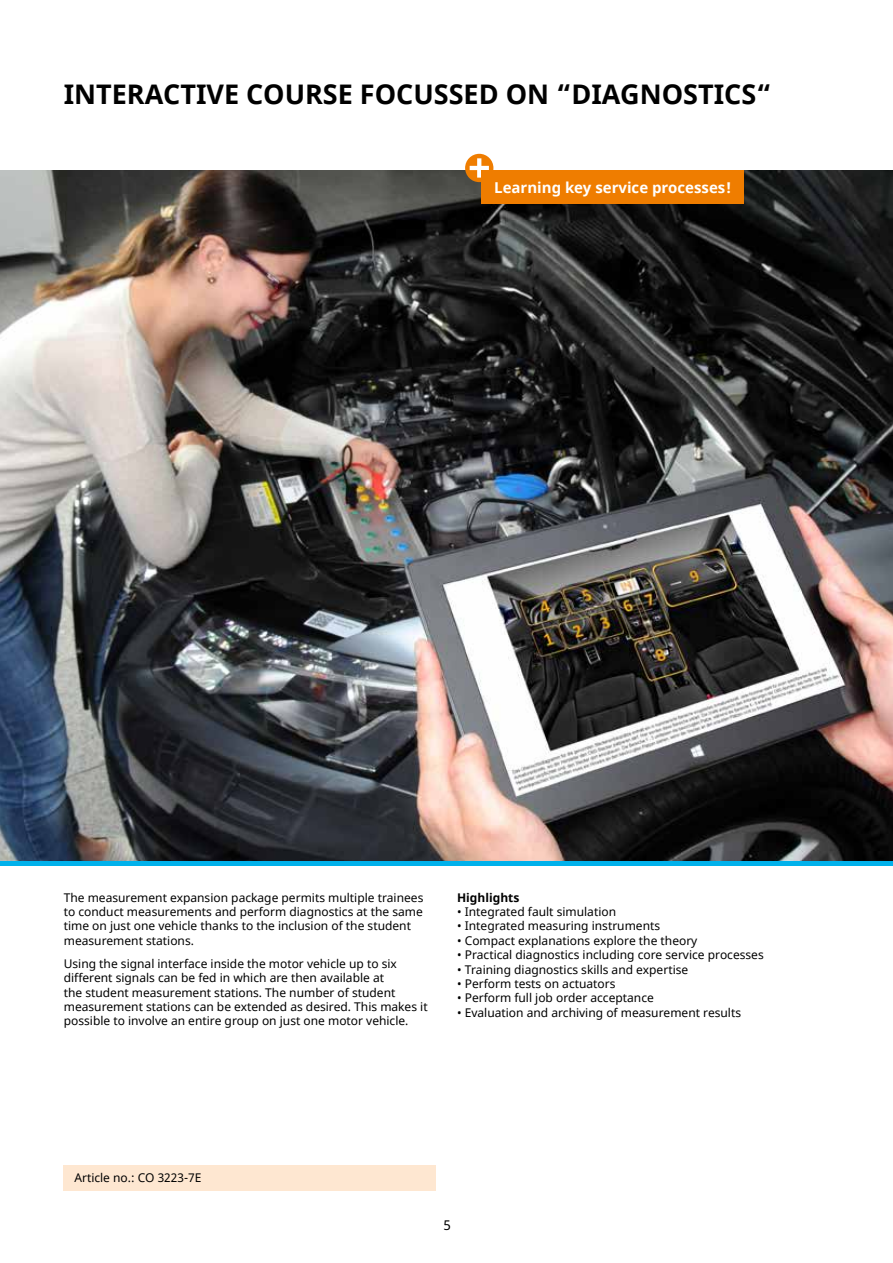
<style>
.page{position:relative;width:893px;height:1263px;background:#fff}
.page>*{position:absolute;margin:0;border:0;box-sizing:border-box;transform-origin:0 0}
.t1{font:700 27px "Noto Sans";color:#000}
.t2{font:700 15px "Noto Sans";color:#fff}
.t3{font:13.5px "Noto Sans";color:#000}
.t4{font:12px/14.4px "Noto Sans";color:#000}
.t5{font:700 12px "Noto Sans";color:#000}
</style>
<div class="page">
<img style="left:0;top:170px;width:893px;height:691px">
<hr style="left:0;top:861px;width:893px;height:4px;background:#00b1eb">
<div style="left:465px;top:154px;width:28px;height:28px;background:#ef7d00;border-radius:50%"></div>
<svg style="left:470px;top:158px;width:19px;height:20px"></svg>
<div style="left:481px;top:170px;width:263px;height:33px;background:#ef7d00"></div>
<div style="left:64px;top:1165px;width:372px;height:26px;background:#fee7d1"></div>
<h1 class="t1" style="left:64px;top:75px;width:709px">INTERACTIVE COURSE FOCUSSED ON “DIAGNOSTICS“</h1>
<p class="t2" style="left:494px;top:176px;width:239px">Learning key service processes!</p>
<p class="t4" style="left:64px;top:890px;width:361px">The measurement expansion package permits multiple trainees to conduct measurements and perform diagnostics at the same time on just one vehicle thanks to the inclusion of the student measurement stations.</p>
<p class="t4" style="left:64px;top:956px;width:365px">Using the signal interface inside the motor vehicle up to six different signals can be fed in which are then available at<br>the student measurement stations. The number of student measurement stations can be extended as desired. This makes it possible to involve an entire group on just one motor vehicle.</p>
<p class="t5" style="left:457px;top:889px;width:64px">Highlights</p>
<p class="t4" style="left:457px;top:905px;width:161px">• Integrated fault simulation</p>
<p class="t4" style="left:457px;top:919px;width:205px">• Integrated measuring instruments</p>
<p class="t4" style="left:457px;top:934px;width:242px">• Compact explanations explore the theory</p>
<p class="t4" style="left:457px;top:948px;width:308px">• Practical diagnostics including core service processes</p>
<p class="t4" style="left:457px;top:962px;width:233px">• Training diagnostics skills and expertise</p>
<p class="t4" style="left:457px;top:977px;width:160px">• Perform tests on actuators</p>
<p class="t4" style="left:457px;top:991px;width:198px">• Perform full job order acceptance</p>
<p class="t4" style="left:457px;top:1006px;width:285px">• Evaluation and archiving of measurement results</p>
<p class="t4" style="left:74px;top:1171px;width:129px">Article no.: CO 3223-7E</p>
<p class="t3" style="left:443px;top:1216px;width:9px">5</p>
</div>
